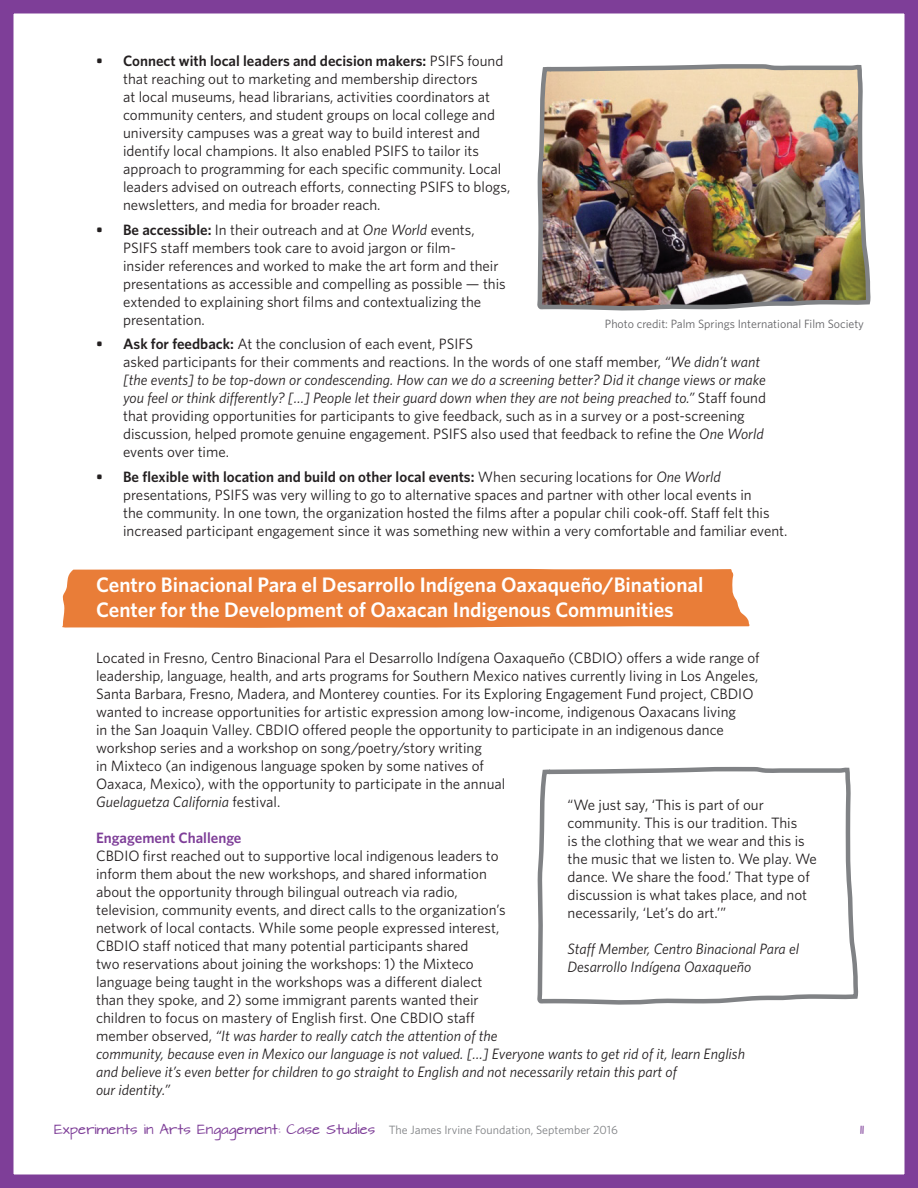
<style>
.page{position:relative;width:918px;height:1188px;background:#fff}
.page>*{position:absolute;margin:0;border:0;box-sizing:border-box;transform-origin:0 0}
.t1{font:600 21px/25.2px "Whitney";color:#fff}
.t2{font:15px/18px "Whitney";color:#231f20}
.t3{font:italic 15px/18px "Whitney";color:#231f20}
.t4{font:600 15px "Whitney";color:#7e3e98}
.t5{font:12px "Architects Daughter";color:#7e3e98}
.t6{font:12px "Whitney";color:#636366}
.s1{font-weight:600}
.s2{font-style:italic}
.s3{font-family:"Whitney";color:#808285}
</style>
<div class="page">
<div style="left:0;top:0;width:918px;height:1188px;border:14px solid #7e3e98"></div>
<img style="left:537px;top:64px;width:334px;height:247px">
<div style="left:62px;top:569px;width:688px;height:59px;background:#e97d38"></div>
<svg style="left:537px;top:766px;width:322px;height:239px"></svg>
<p class="t2" style="left:123px;top:51px;width:389px;text-indent:-27px"><span class="s1">• Connect with local leaders and decision makers:</span> PSIFS found that reaching out to marketing and membership directors<br>at local museums, head librarians, activities coordinators at community centers, and student groups on local college and university campuses was a great way to build interest and identify local champions. It also enabled PSIFS to tailor its approach to programming for each specific community. Local leaders advised on outreach efforts, connecting PSIFS to blogs, newsletters, and media for broader reach.</p>
<p class="t2" style="left:123px;top:220px;width:384px;text-indent:-27px"><span class="s1">• Be accessible:</span> In their outreach and at <span class="s2">One World</span> events, PSIFS staff members took care to avoid jargon or film-<br>insider references and worked to make the art form and their presentations as accessible and compelling as possible — this extended to explaining short films and contextualizing the presentation.</p>
<p class="t2" style="left:123px;top:335px;width:644px;text-indent:-27px"><span class="s1">• Ask for feedback:</span> At the conclusion of each event, PSIFS<br>asked participants for their comments and reactions. In the words of one staff member, <span class="s2">“We didn’t want [the events] to be top-down or condescending. How can we do a screening better? Did it change views or make you feel or think differently? […] People let their guard down when they are not being preached to.”</span> Staff found that providing opportunities for participants to give feedback, such as in a survey or a post-screening discussion, helped promote genuine engagement. PSIFS also used that feedback to refine the <span class="s2">One World </span>events over time.</p>
<p class="t2" style="left:123px;top:468px;width:666px;text-indent:-27px"><span class="s1">• Be flexible with location and build on other local events:</span> When securing locations for <span class="s2">One World </span>presentations, PSIFS was very willing to go to alternative spaces and partner with other local events in<br>the community. In one town, the organization hosted the films after a popular chili cook-off. Staff felt this increased participant engagement since it was something new within a very comfortable and familiar event.</p>
<h1 class="t1" style="left:96px;top:572px;width:609px">Centro Binacional Para el Desarrollo Indígena Oaxaqueño/Binational<br>Center for the Development of Oaxacan Indigenous Communities</h1>
<p class="t2" style="left:96px;top:648px;width:665px">Located in Fresno, Centro Binacional Para el Desarrollo Indígena Oaxaqueño (CBDIO) offers a wide range of leadership, language, health, and arts programs for Southern Mexico natives currently living in Los Angeles, Santa Barbara, Fresno, Madera, and Monterey counties. For its Exploring Engagement Fund project, CBDIO wanted to increase opportunities for artistic expression among low-income, indigenous Oaxacans living<br>in the San Joaquin Valley. CBDIO offered people the opportunity to participate in an indigenous dance workshop series and a workshop on song/poetry/story writing<br>in Mixteco (an indigenous language spoken by some natives of<br>Oaxaca, Mexico), with the opportunity to participate in the annual<br><span class="s2">Guelaguetza California</span> festival.</p>
<p class="t4" style="left:96px;top:828px;width:147px">Engagement Challenge</p>
<p class="t2" style="left:96px;top:846px;width:650px">CBDIO first reached out to supportive local indigenous leaders to<br>inform them about the new workshops, and shared information<br>about the opportunity through bilingual outreach via radio,<br>television, community events, and direct calls to the organization’s<br>network of local contacts. While some people expressed interest,<br>CBDIO staff noticed that many potential participants shared<br>two reservations about joining the workshops: 1) the Mixteco<br>language being taught in the workshops was a different dialect<br>than they spoke, and 2) some immigrant parents wanted their<br>children to focus on mastery of English first. One CBDIO staff<br>member observed, <span class="s2">“It was harder to really catch the attention of the<br>community, because even in Mexico our language is not valued. […] Everyone wants to get rid of it, learn English and believe it’s even better for children to go straight to English and not necessarily retain this part of<br>our identity.”</span></p>
<p class="t6" style="left:605px;top:315px;width:261px">Photo credit: Palm Springs International Film Society</p>
<p class="t2" style="left:568px;top:795px;width:251px">“We just say, ‘This is part of our community. This is our tradition. This<br>is the clothing that we wear and this is the music that we listen to. We play. We dance. We share the food.’ That type of discussion is what takes place, and not necessarily, ‘Let’s do art.’”</p>
<p class="t3" style="left:568px;top:939px;width:233px">Staff Member, Centro Binacional Para el<br>Desarrollo Indígena Oaxaqueño</p>
<p class="t5" style="left:54px;top:1123px;width:565px">Experiments in Arts Engagement: Case Studies <span class="s3">The James Irvine Foundation, September 2016</span></p>
<p class="t5" style="left:860px;top:1123px;width:5px">11</p>
</div>
